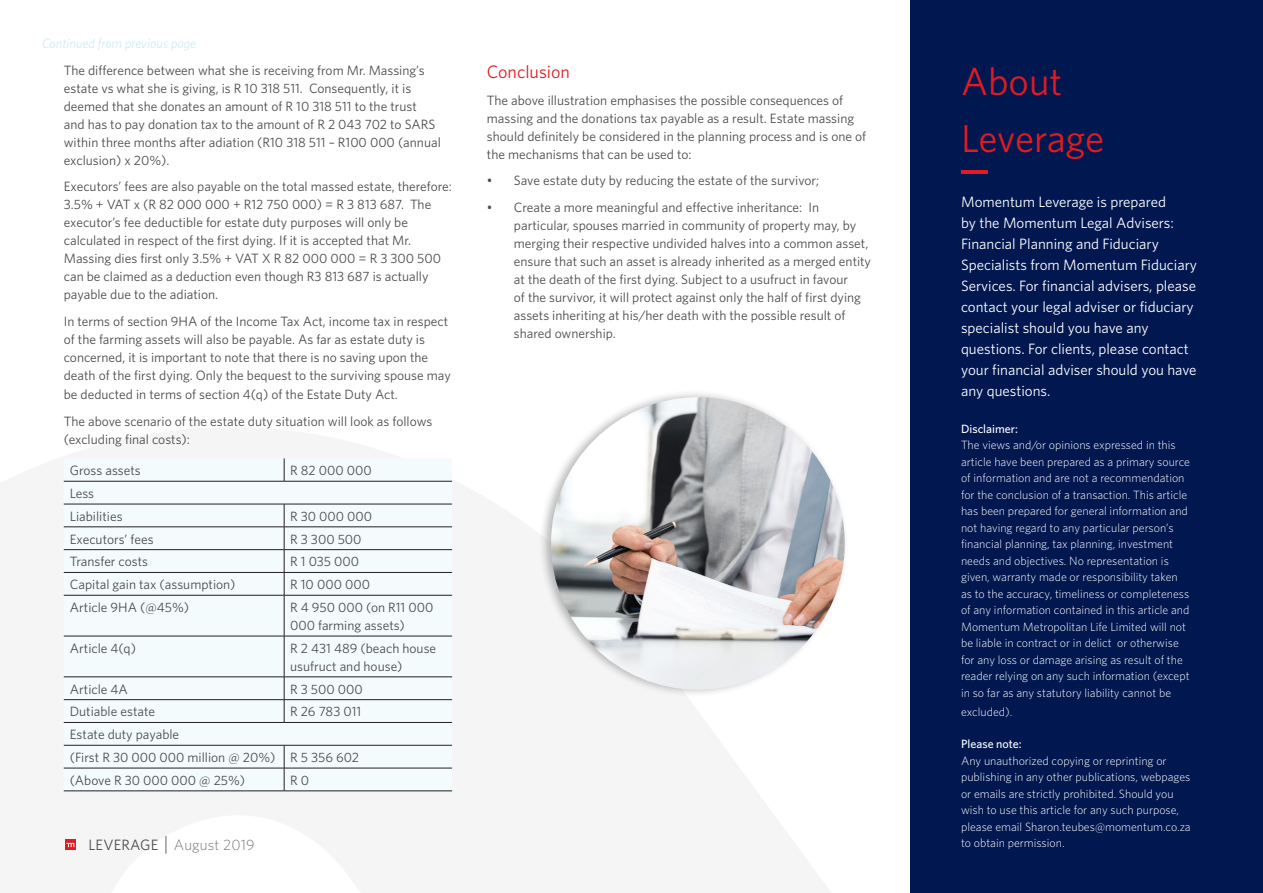
<style>
.page{position:relative;width:1263px;height:893px;background:#fff}
.page>*{position:absolute;margin:0;border:0;box-sizing:border-box;transform-origin:0 0}
.t1{font:39px/57px "Whitney";color:#e21a21}
.t2{font:18px "Whitney";color:#e21a21}
.t3{font:15px/21px "Whitney";color:#fff}
.t4{font:300 15px "Whitney";letter-spacing:.01em;color:#76787b}
.t5{font:13.5px/18px "Whitney";color:#4b4c4d}
.t6{font:italic 300 13.5px "Whitney";color:#c0e6ee}
.t7{font:300 12px/16.5px "Whitney";color:#fff}
.t8{font:500 12px "Whitney";color:#fff}
.s1{font-weight:400;color:#4b4c4d}
.s2{font-size:19.5px;color:#4b4c4d}
</style>
<div class="page">
<div style="left:64px;top:458px;width:388px;height:333px;background:#f4fbfc"></div>
<svg style="left:284px;top:458px;width:1px;height:23px"></svg>
<svg style="left:284px;top:505px;width:1px;height:90px"></svg>
<hr style="left:284px;top:595px;width:1px;height:41px;background:#231f20">
<hr style="left:284px;top:636px;width:1px;height:41px;background:#231f20">
<svg style="left:284px;top:678px;width:1px;height:44px"></svg>
<svg style="left:284px;top:746px;width:1px;height:45px"></svg>
<hr style="left:64px;top:481px;width:220px;height:1px;background:#231f20">
<hr style="left:284px;top:481px;width:168px;height:1px;background:#231f20">
<hr style="left:64px;top:504px;width:220px;height:1px;background:#231f20">
<hr style="left:284px;top:504px;width:168px;height:1px;background:#231f20">
<hr style="left:64px;top:527px;width:220px;height:1px;background:#231f20">
<hr style="left:284px;top:527px;width:168px;height:1px;background:#231f20">
<hr style="left:64px;top:549px;width:220px;height:1px;background:#231f20">
<hr style="left:284px;top:549px;width:168px;height:1px;background:#231f20">
<hr style="left:64px;top:572px;width:220px;height:1px;background:#231f20">
<hr style="left:284px;top:572px;width:168px;height:1px;background:#231f20">
<hr style="left:64px;top:595px;width:220px;height:1px;background:#231f20">
<hr style="left:284px;top:595px;width:168px;height:1px;background:#231f20">
<hr style="left:64px;top:636px;width:220px;height:1px;background:#231f20">
<hr style="left:284px;top:636px;width:168px;height:1px;background:#231f20">
<hr style="left:64px;top:677px;width:220px;height:1px;background:#231f20">
<hr style="left:284px;top:677px;width:168px;height:1px;background:#231f20">
<hr style="left:64px;top:699px;width:220px;height:1px;background:#231f20">
<hr style="left:284px;top:699px;width:168px;height:1px;background:#231f20">
<hr style="left:64px;top:722px;width:220px;height:1px;background:#231f20">
<hr style="left:284px;top:722px;width:168px;height:1px;background:#231f20">
<hr style="left:64px;top:745px;width:220px;height:1px;background:#231f20">
<hr style="left:284px;top:745px;width:168px;height:1px;background:#231f20">
<hr style="left:64px;top:768px;width:220px;height:1px;background:#231f20">
<hr style="left:284px;top:768px;width:168px;height:1px;background:#231f20">
<hr style="left:64px;top:791px;width:220px;height:1px;background:#231f20">
<hr style="left:284px;top:791px;width:168px;height:1px;background:#231f20">
<div style="left:910px;top:0;width:353px;height:893px;background:#00174f"></div>
<hr style="left:961px;top:170px;width:26px;height:4px;background:#e21a21">
<div style="left:538px;top:389px;width:310px;height:309px;background:#231f20;opacity:.3"></div>
<img style="left:551px;top:397px;width:294px;height:293px">
<svg style="left:65px;top:840px;width:11px;height:10px"></svg>
<svg style="left:66px;top:843px;width:8px;height:4px"></svg>
<p class="t6" style="left:42px;top:35px;width:156px">Continued from previous page</p>
<p class="t5" style="left:64px;top:61px;width:379px">The difference between what she is receiving from Mr. Massing’s estate vs what she is giving, is R 10 318 511. Consequently, it is deemed that she donates an amount of R 10 318 511 to the trust and has to pay donation tax to the amount of R 2 043 702 to SARS within three months after adiation (R10 318 511 – R100 000 (annual exclusion) x 20%).</p>
<p class="t5" style="left:64px;top:177px;width:390px">Executors’ fees are also payable on the total massed estate, therefore:<br>3.5% + VAT x (R 82 000 000 + R12 750 000) = R 3 813 687. The executor’s fee deductible for estate duty purposes will only be calculated in respect of the first dying. If it is accepted that Mr.<br>Massing dies first only 3.5% + VAT X R 82 000 000 = R 3 300 500 can be claimed as a deduction even though R3 813 687 is actually payable due to the adiation.</p>
<p class="t5" style="left:64px;top:312px;width:389px">In terms of section 9HA of the Income Tax Act, income tax in respect of the farming assets will also be payable. As far as estate duty is concerned, it is important to note that there is no saving upon the death of the first dying. Only the bequest to the surviving spouse may</p>
<p class="t5" style="left:64px;top:381px;width:370px;line-height:26.5px">be deducted in terms of section 4(q) of the Estate Duty Act.<br>The above scenario of the estate duty situation will look as follows</p>
<p class="t5" style="left:64px;top:430px;width:127px">(excluding final costs):</p>
<p class="t5" style="left:70px;top:461px;width:72px">Gross assets</p>
<p class="t5" style="left:290px;top:461px;width:83px">R 82 000 000</p>
<p class="t5" style="left:70px;top:482px;width:54px;line-height:22.8px">Less<br>Liabilities</p>
<p class="t5" style="left:290px;top:507px;width:84px">R 30 000 000</p>
<p class="t5" style="left:70px;top:530px;width:85px">Executors’ fees</p>
<p class="t5" style="left:290px;top:530px;width:73px">R 3 300 500</p>
<p class="t5" style="left:70px;top:552px;width:80px">Transfer costs</p>
<p class="t5" style="left:290px;top:552px;width:71px">R 1 035 000</p>
<p class="t5" style="left:70px;top:575px;width:167px">Capital gain tax (assumption)</p>
<p class="t5" style="left:290px;top:575px;width:81px">R 10 000 000</p>
<p class="t5" style="left:70px;top:598px;width:121px">Article 9HA (@45%)</p>
<p class="t5" style="left:290px;top:598px;width:145px">R 4 950 000 (on R11 000<br>000 farming assets)</p>
<p class="t5" style="left:70px;top:639px;width:68px">Article 4(q)</p>
<p class="t5" style="left:290px;top:639px;width:148px">R 2 431 489 (beach house usufruct and house)</p>
<p class="t5" style="left:70px;top:680px;width:60px">Article 4A</p>
<p class="t5" style="left:290px;top:680px;width:74px">R 3 500 000</p>
<p class="t5" style="left:70px;top:702px;width:87px">Dutiable estate</p>
<p class="t5" style="left:290px;top:702px;width:73px">R 26 783 011</p>
<p class="t5" style="left:70px;top:723px;width:291px;line-height:22.8px">Estate duty payable<br>(First R 30 000 000 million @ 20%) R 5 356 602 (Above R 30 000 000 @ 25%)</p>
<p class="t5" style="left:290px;top:771px;width:21px">R 0</p>
<p class="t4" style="left:88px;top:835px;width:168px"><span class="s1">LEVERAGE</span> <span class="s2">|</span> August 2019</p>
<h2 class="t2" style="left:487px;top:60px;width:85px">Conclusion</h2>
<p class="t5" style="left:487px;top:91px;width:381px">The above illustration emphasises the possible consequences of massing and the donations tax payable as a result. Estate massing should definitely be considered in the planning process and is one of the mechanisms that can be used to:</p>
<p class="t5" style="left:487px;top:171px;width:334px">• Save estate duty by reducing the estate of the survivor;</p>
<p class="t5" style="left:514px;top:198px;width:359px;text-indent:-27px">• Create a more meaningful and effective inheritance: In particular, spouses married in community of property may, by merging their respective undivided halves into a common asset, ensure that such an asset is already inherited as a merged entity at the death of the first dying. Subject to a usufruct in favour<br>of the survivor, it will protect against only the half of first dying assets inheriting at his/her death with the possible result of shared ownership.</p>
<h1 class="t1" style="left:961px;top:52px;width:145px">About<br>Leverage</h1>
<p class="t3" style="left:961px;top:191px;width:238px">Momentum Leverage is prepared<br>by the Momentum Legal Advisers:<br>Financial Planning and Fiduciary Specialists from Momentum Fiduciary Services. For financial advisers, please contact your legal adviser or fiduciary specialist should you have any questions. For clients, please contact your financial adviser should you have any questions.</p>
<p class="t8" style="left:961px;top:420px;width:58px">Disclaimer:</p>
<p class="t7" style="left:961px;top:436px;width:230px">The views and/or opinions expressed in this article have been prepared as a primary source of information and are not a recommendation for the conclusion of a transaction. This article has been prepared for general information and not having regard to any particular person’s financial planning, tax planning, investment needs and objectives. No representation is given, warranty made or responsibility taken as to the accuracy, timeliness or completeness of any information contained in this article and Momentum Metropolitan Life Limited will not be liable in contract or in delict or otherwise for any loss or damage arising as result of the reader relying on any such information (except in so far as any statutory liability cannot be</p>
<p class="t7" style="left:961px;top:703px;width:53px">excluded).</p>
<p class="t8" style="left:961px;top:736px;width:62px">Please note:</p>
<p class="t7" style="left:961px;top:752px;width:231px">Any unauthorized copying or reprinting or publishing in any other publications, webpages or emails are strictly prohibited. Should you wish to use this article for any such purpose, please email Sharon.teubes@momentum.co.za to obtain permission.</p>
</div>
